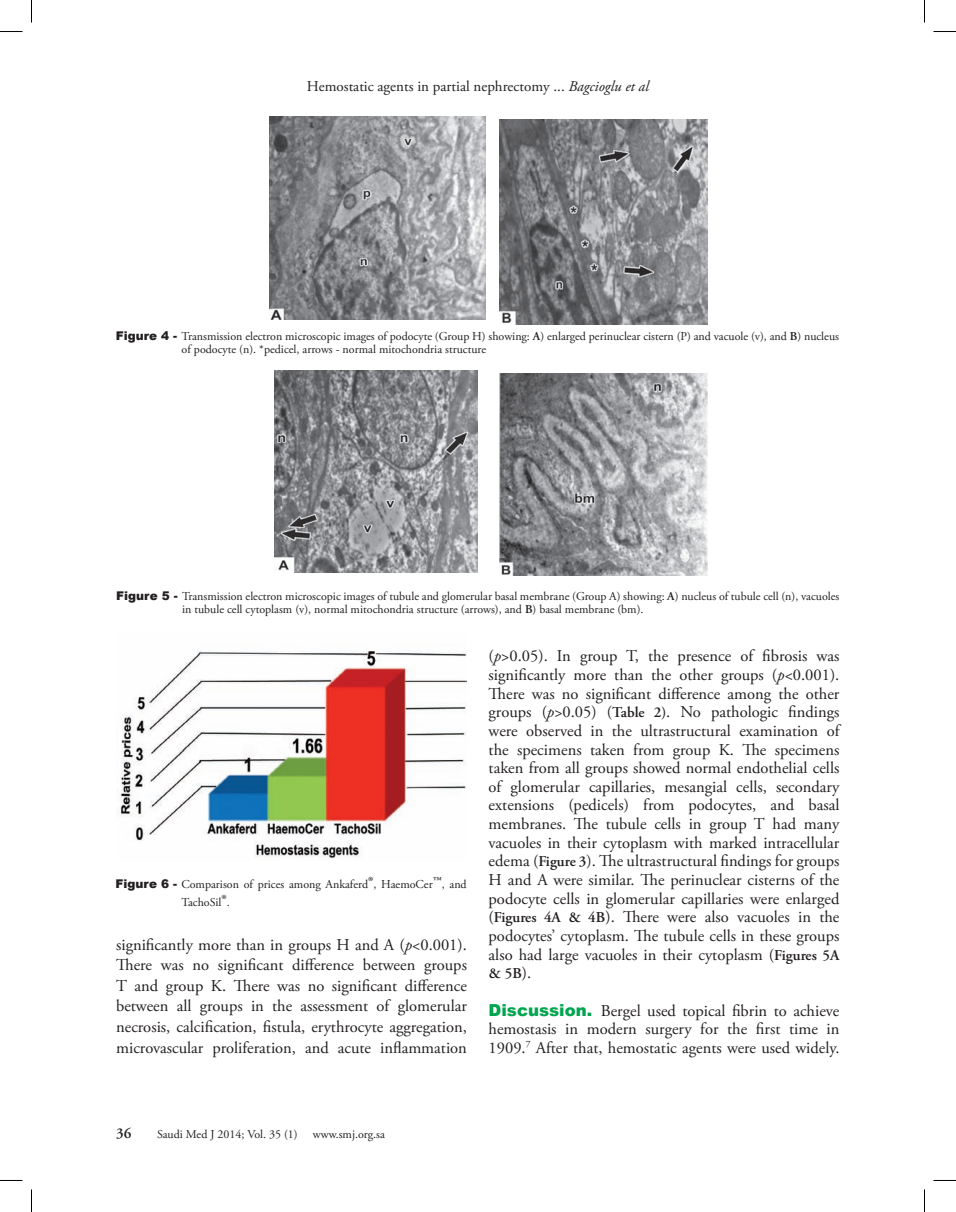
<style>
.page{position:relative;width:956px;height:1212px;background:#fff}
.page>*{position:absolute;margin:0;border:0;box-sizing:border-box;transform-origin:0 0}
.t1{font:16.5px/18.6px "Adobe Garamond Pro";color:#231f20;text-align:justify}
.t2{font:15px "Adobe Garamond Pro";color:#231f20}
.t3{font:600 15px "Adobe Garamond Pro";color:#231f20}
.t4{font:12px/13.5px "Adobe Garamond Pro";color:#231f20}
.s1{font-style:italic}
.s2{font-family:"Arial";font-weight:900}
.s3{font-weight:600}
.s4{font-size:16.5px}
.s5{font-weight:600;font-size:15px}
.s6{font-weight:400;font-size:16.5px}
.s7{font-family:"Arial";font-weight:900;color:#00a54f}
</style>
<div class="page">
<img style="left:269px;top:117px;width:217px;height:202px">
<img style="left:499px;top:119px;width:209px;height:205px">
<img style="left:275px;top:370px;width:203px;height:203px">
<img style="left:499px;top:373px;width:209px;height:202px">
<img style="left:117px;top:650px;width:350px;height:209px">
<svg style="left:0;top:31px;width:22px;height:1px"></svg>
<svg style="left:933px;top:31px;width:23px;height:1px"></svg>
<svg style="left:31px;top:0;width:1px;height:22px"></svg>
<svg style="left:31px;top:1189px;width:1px;height:22px"></svg>
<svg style="left:924px;top:0;width:1px;height:22px"></svg>
<svg style="left:924px;top:1189px;width:1px;height:22px"></svg>
<p class="t2" style="left:307px;top:77px;width:343px">Hemostatic agents in partial nephrectomy ... <span class="s1">Bagcioglu et al</span></p>
<p class="t4" style="left:182px;top:329px;width:659px;text-indent:-66px"><span class="s2">Figure 4 -</span> Transmission electron microscopic images of podocyte (Group H) showing: <span class="s3">A</span>) enlarged perinuclear cistern (P) and vacuole (v), and <span class="s3">B</span>) nucleus of podocyte (n). *pedicel, arrows - normal mitochondria structure</p>
<p class="t4" style="left:182px;top:589px;width:659px;text-indent:-66px"><span class="s2">Figure 5 -</span> Transmission electron microscopic images of tubule and glomerular basal membrane (Group A) showing: <span class="s3">A</span>) nucleus of tubule cell (n), vacuoles in tubule cell cytoplasm (v), normal mitochondria structure (arrows), and <span class="s3">B</span>) basal membrane (bm).</p>
<p class="t4" style="left:181px;top:875px;width:287px;line-height:18px;text-indent:-66px"><span class="s2">Figure 6 -</span> Comparison of prices among Ankaferd<span class="s4">®</span>, HaemoCer<span class="s4">™</span>, and<br>TachoSil<span class="s4">®</span>.</p>
<p class="t1" style="left:116px;top:934px;width:352px;line-height:20.7px">significantly more than in groups H and A (<span class="s1">p</span>&lt;0.001).<br>There was no significant difference between groups T and group K. There was no significant difference between all groups in the assessment of glomerular necrosis, calcification, fistula, erythrocyte aggregation, microvascular proliferation, and acute inflammation</p>
<p class="t1" style="left:489px;top:647px;width:352px">(<span class="s1">p</span>&gt;0.05). In group T, the presence of fibrosis was significantly more than the other groups (<span class="s1">p</span>&lt;0.001).<br>There was no significant difference among the other groups (<span class="s1">p</span>&gt;0.05) (<span class="s5">Table 2)</span>. No pathologic findings were observed in the ultrastructural examination of the specimens taken from group K. The specimens taken from all groups showed normal endothelial cells of glomerular capillaries, mesangial cells, secondary extensions (pedicels) from podocytes, and basal membranes. The tubule cells in group T had many vacuoles in their cytoplasm with marked intracellular edema (<span class="s5">Figure 3</span>). The ultrastructural findings for groups H and A were similar. The perinuclear cisterns of the podocyte cells in glomerular capillaries were enlarged (<span class="s5">Figures 4A &amp; 4B</span>). There were also vacuoles in the podocytes’ cytoplasm. The tubule cells in these groups also had large vacuoles in their cytoplasm (<span class="s5">Figures 5A</span></p>
<p class="t3" style="left:489px;top:964px;width:44px">&amp; 5B<span class="s6">).</span></p>
<p class="t1" style="left:489px;top:1001px;width:352px"><span class="s7">Discussion.</span> Bergel used topical fibrin to achieve hemostasis in modern surgery for the first time in 1909.<sup>7</sup> After that, hemostatic agents were used widely.</p>
<p class="t3" style="left:116px;top:1123px;width:17px">36</p>
<p class="t4" style="left:157px;top:1127px;width:142px">Saudi Med J 2014; Vol. 35 (1)</p>
<p class="t4" style="left:313px;top:1127px;width:74px">www.smj.org.sa</p>
</div>
